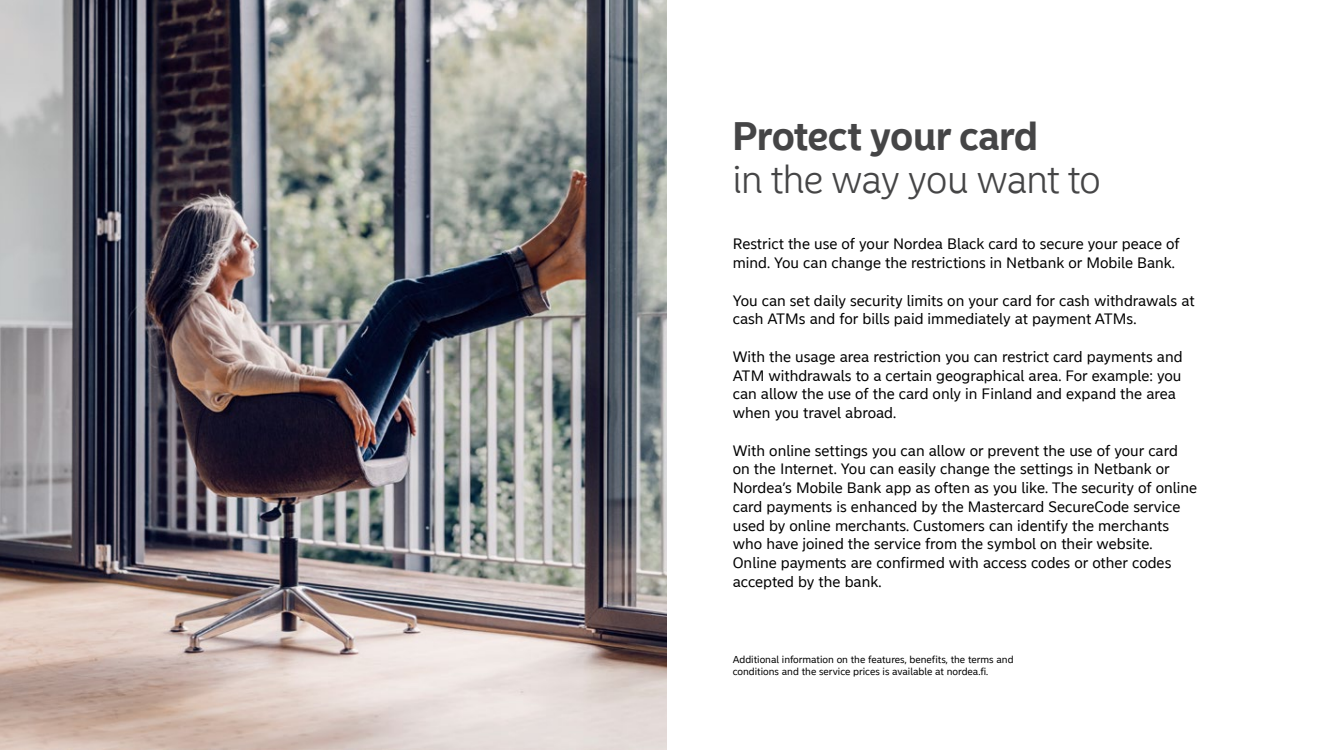
<style>
.page{position:relative;width:1333px;height:750px;background:#fff}
.page>*{position:absolute;margin:0;border:0;box-sizing:border-box;transform-origin:0 0}
.t1{font:300 38.75px "Nordea Sans Large";letter-spacing:-.01em;color:#454546}
.t2{font:700 38.75px "Nordea Sans Large";color:#454546}
.t3{font:15px/18.8px "Nordea Sans Small";color:#000}
.t4{font:10px/12.5px "Nordea Sans Small";color:#000}
</style>
<div class="page">
<img style="left:0;top:0;width:666px;height:750px">
<h1 class="t2" style="left:732px;top:113px;width:306px">Protect your card</h1>
<h1 class="t1" style="left:732px;top:157px;width:369px">in the way you want to</h1>
<p class="t3" style="left:732px;top:235px;width:448px">Restrict the use of your Nordea Black card to secure your peace of mind. You can change the restrictions in Netbank or Mobile Bank.</p>
<p class="t3" style="left:732px;top:291px;width:463px">You can set daily security limits on your card for cash withdrawals at cash ATMs and for bills paid immediately at payment ATMs.</p>
<p class="t3" style="left:732px;top:348px;width:451px">With the usage area restriction you can restrict card payments and ATM withdrawals to a certain geographical area. For example: you can allow the use of the card only in Finland and expand the area when you travel abroad.</p>
<p class="t3" style="left:732px;top:441px;width:466px">With online settings you can allow or prevent the use of your card on the Internet. You can easily change the settings in Netbank or Nordea’s Mobile Bank app as often as you like. The security of online card payments is enhanced by the Mastercard SecureCode service used by online merchants. Customers can identify the merchants who have joined the service from the symbol on their website.<br>Online payments are confirmed with access codes or other codes accepted by the bank.</p>
<p class="t4" style="left:732px;top:653px;width:282px">Additional information on the features, benefits, the terms and conditions and the service prices is available at nordea.fi.</p>
</div>
